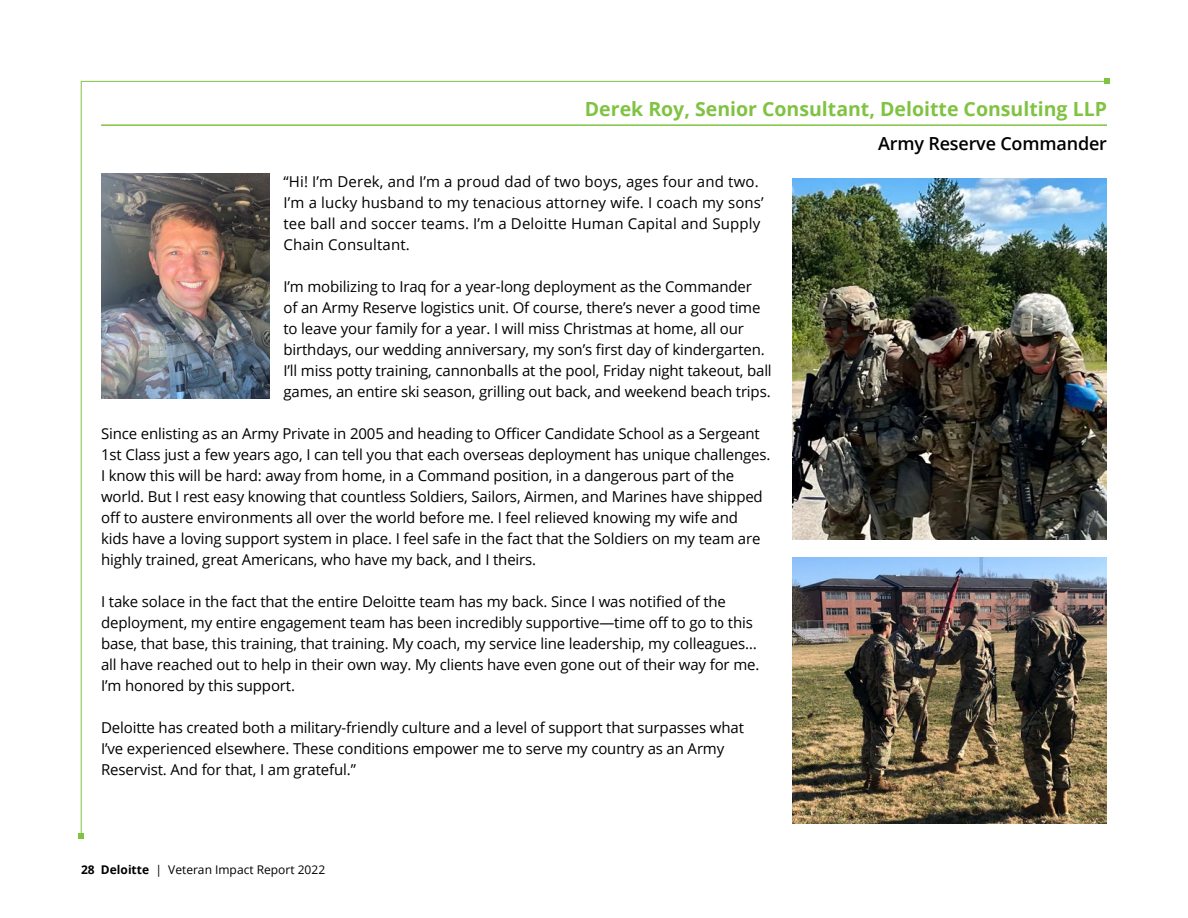
<style>
.page{position:relative;width:1188px;height:918px;background:#fff}
.page>*{position:absolute;margin:0;border:0;box-sizing:border-box;transform-origin:0 0}
.Veteran_vignette_hea{font:700 19.5px "Open Sans";color:#80c342}
.Veteran_vignette_sub{font:600 18px "Open Sans";letter-spacing:-.01em;color:#000}
.Body_copy{font:15px/21px "Open Sans";letter-spacing:-.01em;color:#000}
.Body_copy-2{font:15px/21px "Open Sans";letter-spacing:.01em;color:#000}
.t1{font:12px "Open Sans";color:#000}
.s1{font-weight:700}
</style>
<div class="page">
<img style="left:80px;top:81px;width:1027px;height:752px">
<svg style="left:1104px;top:78px;width:6px;height:6px"></svg>
<svg style="left:78px;top:833px;width:6px;height:6px"></svg>
<p class="Veteran_vignette_hea" style="left:585px;top:95px;width:524px">Derek Roy, Senior Consultant, Deloitte Consulting LLP</p>
<p class="Veteran_vignette_sub" style="left:878px;top:131px;width:230px">Army Reserve Commander</p>
<p class="Body_copy-2" style="left:284px;top:171px;width:482px">“Hi! I’m Derek, and I’m a proud dad of two boys, ages four and two.<br>I’m a lucky husband to my tenacious attorney wife. I coach my sons’ tee ball and soccer teams. I’m a Deloitte Human Capital and Supply Chain Consultant.</p>
<p class="Body_copy" style="left:284px;top:276px;width:490px">I’m mobilizing to Iraq for a year-long deployment as the Commander<br>of an Army Reserve logistics unit. Of course, there’s never a good time to leave your family for a year. I will miss Christmas at home, all our birthdays, our wedding anniversary, my son’s first day of kindergarten.<br>I’ll miss potty training, cannonballs at the pool, Friday night takeout, ball games, an entire ski season, grilling out back, and weekend beach trips.</p>
<p class="Body_copy" style="left:101px;top:423px;width:671px">Since enlisting as an Army Private in 2005 and heading to Officer Candidate School as a Sergeant 1st Class just a few years ago, I can tell you that each overseas deployment has unique challenges.<br>I know this will be hard: away from home, in a Command position, in a dangerous part of the world. But I rest easy knowing that countless Soldiers, Sailors, Airmen, and Marines have shipped off to austere environments all over the world before me. I feel relieved knowing my wife and<br>kids have a loving support system in place. I feel safe in the fact that the Soldiers on my team are highly trained, great Americans, who have my back, and I theirs.</p>
<p class="Body_copy" style="left:101px;top:591px;width:660px">I take solace in the fact that the entire Deloitte team has my back. Since I was notified of the deployment, my entire engagement team has been incredibly supportive—time off to go to this base, that base, this training, that training. My coach, my service line leadership, my colleagues… all have reached out to help in their own way. My clients have even gone out of their way for me.<br>I’m honored by this support.</p>
<p class="Body_copy" style="left:101px;top:717px;width:644px">Deloitte has created both a military-friendly culture and a level of support that surpasses what<br>I’ve experienced elsewhere. These conditions empower me to serve my country as an Army<br>Reservist. And for that, I am grateful.”</p>
<p class="t1" style="left:81px;top:862px;width:246px"><span class="s1">28 Deloitte</span> | Veteran Impact Report 2022</p>
</div>
